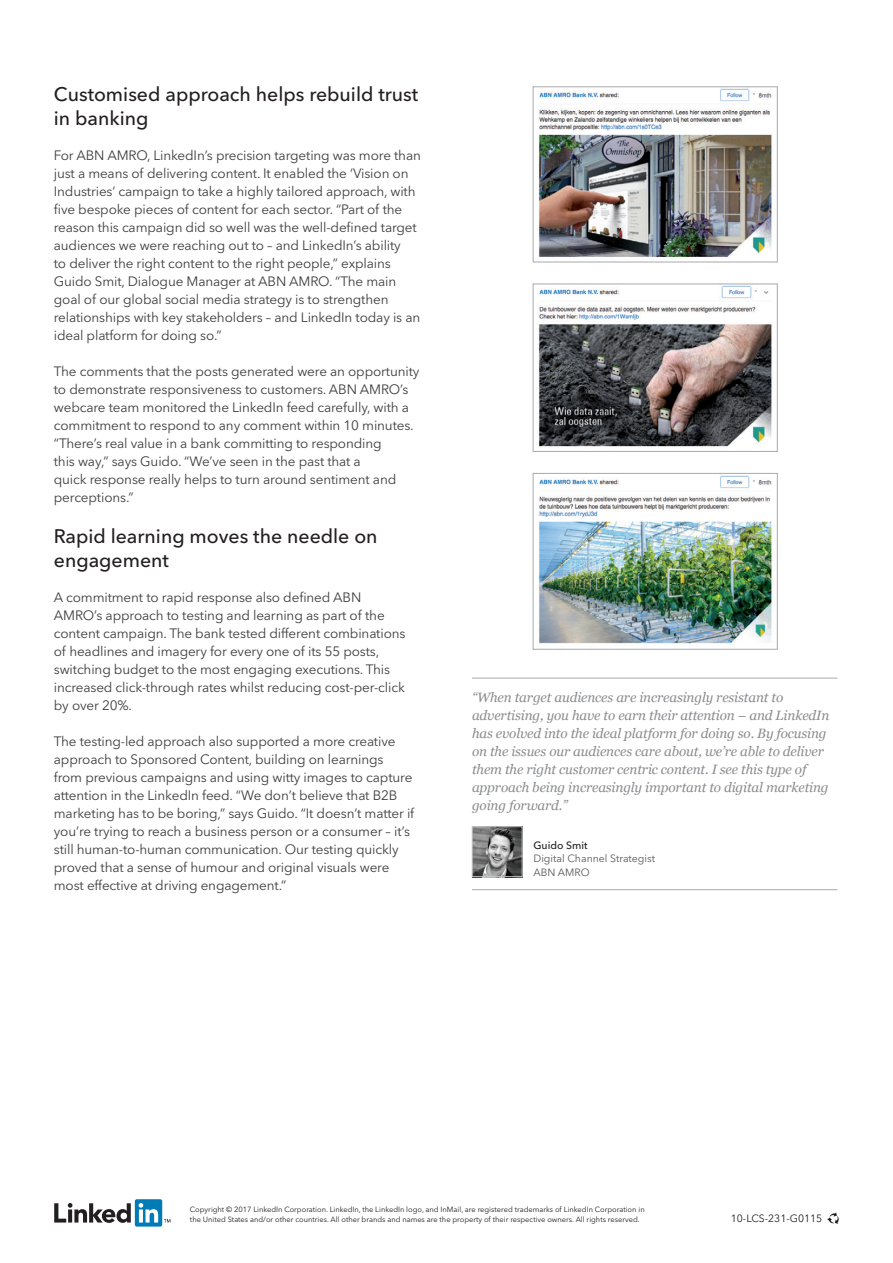
<style>
.page{position:relative;width:893px;height:1263px;background:#fff}
.page>*{position:absolute;margin:0;border:0;box-sizing:border-box;transform-origin:0 0}
.t1{font:500 19.5px/24px "Avenir Next LT Pro";color:#231f20}
.t2{font:13.5px/18px "Avenir Next LT Pro";letter-spacing:-.01em;color:#3e3e3f}
.t3{font:italic 13.5px/18px "Georgia";letter-spacing:-.01em;color:#8a8c8f}
.t4{font:10.5px/13.5px "Avenir Next LT Pro";color:#57585a}
.t5{font:10.5px "Avenir Next LT Pro";color:#231f20}
.t6{font:500 10.5px "Avenir Next LT Pro";color:#231f20}
.t7{font:7.5px/10.5px "Avenir Next LT Pro";color:#231f20}
</style>
<div class="page">
<svg style="left:54px;top:1203px;width:77px;height:20px"></svg>
<div style="left:135px;top:1199px;width:27px;height:27px;background:#007bb6;border-radius:2px"></div>
<svg style="left:139px;top:1203px;width:19px;height:19px"></svg>
<svg style="left:164px;top:1219px;width:6px;height:3px"></svg>
<svg style="left:827px;top:1212px;width:12px;height:12px"></svg>
<img style="left:474px;top:828px;width:46px;height:47px">
<div style="left:472px;top:826px;width:50px;height:51px;border:1px solid #c7c8ca"></div>
<hr style="left:472px;top:889px;width:365px;height:1px;background:#a8a9ad">
<hr style="left:472px;top:678px;width:365px;height:1px;background:#a8a9ad">
<img style="left:538px;top:88px;width:234px;height:169px">
<div style="left:533px;top:86px;width:245px;height:176px;border:1px solid #a8a9ad"></div>
<img style="left:538px;top:286px;width:234px;height:161px">
<div style="left:533px;top:284px;width:245px;height:168px;border:1px solid #a8a9ad"></div>
<img style="left:539px;top:475px;width:233px;height:169px">
<div style="left:533px;top:473px;width:245px;height:177px;border:1px solid #a8a9ad"></div>
<h1 class="t1" style="left:54px;top:82px;width:366px">Customised approach helps rebuild trust in banking</h1>
<p class="t2" style="left:54px;top:147px;width:369px">For ABN AMRO, LinkedIn’s precision targeting was more than just a means of delivering content. It enabled the ‘Vision on Industries’ campaign to take a highly tailored approach, with five bespoke pieces of content for each sector. “Part of the reason this campaign did so well was the well-defined target audiences we were reaching out to – and LinkedIn’s ability<br>to deliver the right content to the right people,” explains Guido Smit, Dialogue Manager at ABN AMRO. “The main goal of our global social media strategy is to strengthen relationships with key stakeholders – and LinkedIn today is an ideal platform for doing so.”</p>
<p class="t2" style="left:54px;top:362px;width:367px">The comments that the posts generated were an opportunity to demonstrate responsiveness to customers. ABN AMRO’s webcare team monitored the LinkedIn feed carefully, with a commitment to respond to any comment within 10 minutes. “There’s real value in a bank committing to responding<br>this way,” says Guido. “We’ve seen in the past that a<br>quick response really helps to turn around sentiment and perceptions.”</p>
<h1 class="t1" style="left:54px;top:524px;width:325px">Rapid learning moves the needle on engagement</h1>
<p class="t2" style="left:54px;top:589px;width:353px">A commitment to rapid response also defined ABN AMRO’s approach to testing and learning as part of the content campaign. The bank tested different combinations of headlines and imagery for every one of its 55 posts, switching budget to the most engaging executions. This increased click-through rates whilst reducing cost-per-click by over 20%.</p>
<p class="t2" style="left:54px;top:733px;width:362px">The testing-led approach also supported a more creative approach to Sponsored Content, building on learnings from previous campaigns and using witty images to capture attention in the LinkedIn feed. “We don’t believe that B2B marketing has to be boring,” says Guido. “It doesn’t matter if you’re trying to reach a business person or a consumer – it’s still human-to-human communication. Our testing quickly proved that a sense of humour and original visuals were most effective at driving engagement.”</p>
<p class="t3" style="left:472px;top:689px;width:359px">“When target audiences are increasingly resistant to advertising, you have to earn their attention – and LinkedIn has evolved into the ideal platform for doing so. By focusing on the issues our audiences care about, we’re able to deliver them the right customer centric content. I see this type of approach being increasingly important to digital marketing going forward.”</p>
<p class="t6" style="left:533px;top:839px;width:56px">Guido Smit</p>
<p class="t4" style="left:533px;top:852px;width:123px">Digital Channel Strategist<br>ABN AMRO</p>
<p class="t7" style="left:190px;top:1204px;width:456px">Copyright © 2017 LinkedIn Corporation. LinkedIn, the LinkedIn logo, and InMail, are registered trademarks of LinkedIn Corporation in the United States and/or other countries. All other brands and names are the property of their respective owners. All rights reserved.</p>
<p class="t5" style="left:731px;top:1212px;width:93px">10-LCS-231-G0115</p>
</div>
